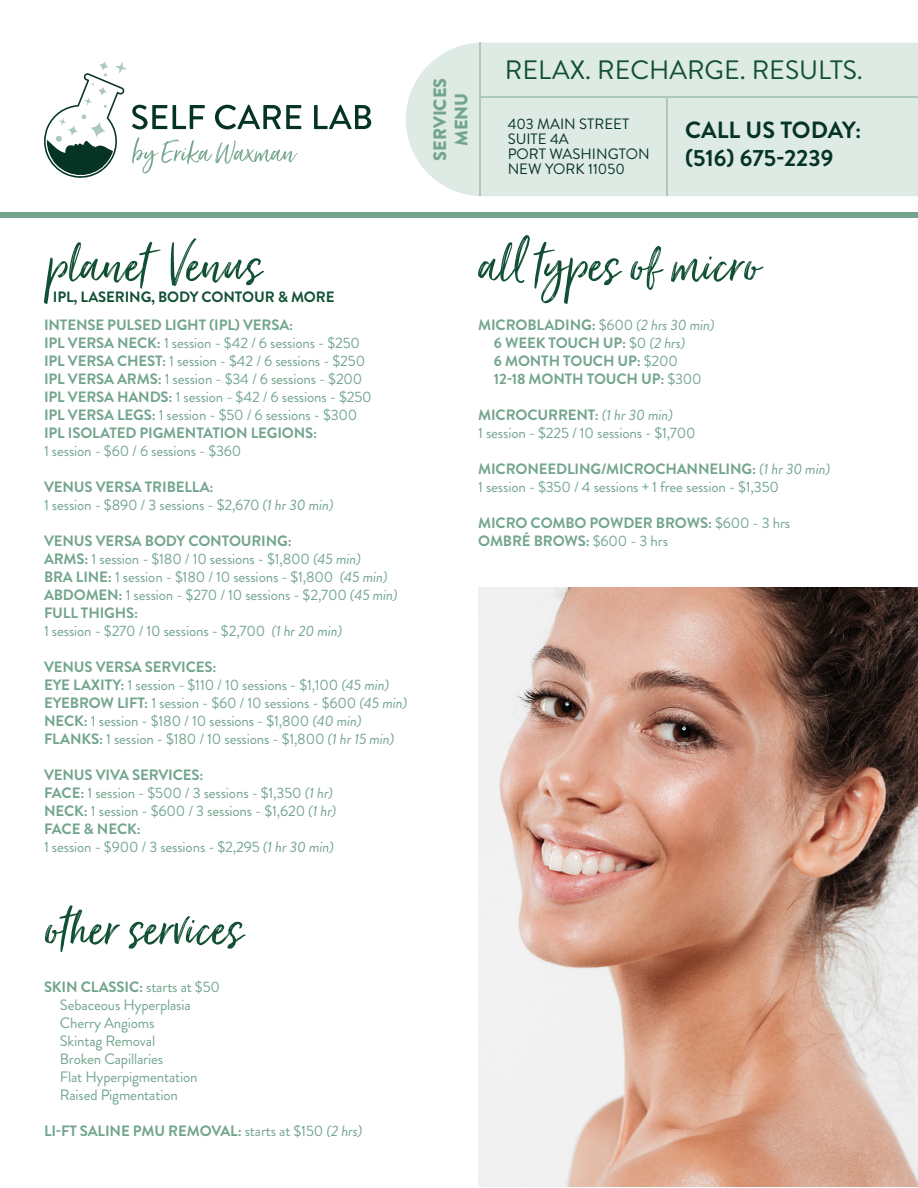
<style>
.page{position:relative;width:918px;height:1188px;background:#fff}
.page>*{position:absolute;margin:0;border:0;box-sizing:border-box;transform-origin:0 0}
.t1{font:67.5px "Just Lovely";color:#115034}
.t2{font:26.55px "Brandon Grotesque";color:#115034}
.t3{font:700 23.4px/28.2px "Brandon Grotesque";color:#063424}
.t4{font:900 18px/21.6px "Brandon Grotesque";color:#73a58e;text-align:center}
.t5{font:15px/18px "Brandon Grotesque";letter-spacing:-.01em;color:#73a58e}
.t6{font:700 15px/18px "Brandon Grotesque";letter-spacing:-.01em;color:#73a58e}
.t7{font:15px/15px "Brandon Grotesque";color:#063424}
.t8{font:700 15px "Brandon Grotesque";letter-spacing:-.01em;color:#115034}
.s1{font-weight:700}
.s2{font-style:italic}
.s3{font-weight:400}
.s4{font-weight:400;font-style:italic}
</style>
<div class="page">
<svg style="left:314px;top:105px;width:57px;height:24px"></svg>
<svg style="left:44px;top:61px;width:257px;height:117px"></svg>
<div style="left:0;top:212px;width:918px;height:6px;background:#73a58e"></div>
<div style="left:406px;top:43px;width:512px;height:153px;background:#deeae4"></div>
<hr style="left:479px;top:43px;width:2px;height:153px;background:#acc9bc">
<hr style="left:666px;top:97px;width:2px;height:99px;background:#acc9bc">
<hr style="left:480px;top:96px;width:438px;height:2px;background:#acc9bc">
<img style="left:478px;top:588px;width:440px;height:599px">
<h1 class="t1" style="left:47px;top:223px;width:216px">planet Venus</h1>
<p class="t8" style="left:53px;top:286px;width:283px">IPL, LASERING, BODY CONTOUR &amp; MORE</p>
<p class="t5" style="left:44px;top:316px;width:329px"><span class="s1">INTENSE PULSED LIGHT (IPL) VERSA:<br>IPL VERSA NECK:</span> 1 session - $42 / 6 sessions - $250<br><span class="s1">IPL VERSA CHEST:</span> 1 session - $42 / 6 sessions - $250<br><span class="s1">IPL VERSA ARMS:</span> 1 session - $34 / 6 sessions - $200<br><span class="s1">IPL VERSA HANDS:</span> 1 session - $42 / 6 sessions - $250<br><span class="s1">IPL VERSA LEGS:</span> 1 session - $50 / 6 sessions - $300<br><span class="s1">IPL ISOLATED PIGMENTATION LEGIONS:</span></p>
<p class="t5" style="left:44px;top:442px;width:199px">1 session - $60 / 6 sessions - $360</p>
<p class="t5" style="left:44px;top:478px;width:291px"><span class="s1">VENUS VERSA TRIBELLA:<br></span>1 session - $890 / 3 sessions - $2,670 <span class="s2">(1 hr 30 min)</span></p>
<p class="t5" style="left:44px;top:532px;width:355px"><span class="s1">VENUS VERSA BODY CONTOURING:<br>ARMS:</span> 1 session - $180 / 10 sessions - $1,800 <span class="s2">(45 min)<br></span><span class="s1">BRA LINE:</span> 1 session - $180 / 10 sessions - $1,800 <span class="s2">(45 min)<br></span><span class="s1">ABDOMEN:</span> 1 session - $270 / 10 sessions - $2,700 <span class="s2">(45 min)<br></span><span class="s1">FULL THIGHS:<br></span>1 session - $270 / 10 sessions - $2,700 <span class="s2">(1 hr 20 min)</span></p>
<p class="t5" style="left:44px;top:658px;width:365px"><span class="s1">VENUS VERSA SERVICES:<br>EYE LAXITY:</span> 1 session - $110 / 10 sessions - $1,100 <span class="s2">(45 min)<br></span><span class="s1">EYEBROW LIFT:</span> 1 session - $60 / 10 sessions - $600 <span class="s2">(45 min)<br></span><span class="s1">NECK:</span> 1 session - $180 / 10 sessions - $1,800 <span class="s2">(40 min)<br></span><span class="s1">FLANKS:</span> 1 session - $180 / 10 sessions - $1,800 <span class="s2">(1 hr 15 min)</span></p>
<p class="t5" style="left:44px;top:766px;width:294px"><span class="s1">VENUS VIVA SERVICES:<br>FACE:</span> 1 session - $500 / 3 sessions - $1,350 <span class="s2">(1 hr)<br></span><span class="s1">NECK:</span> 1 session - $600 / 3 sessions - $1,620 <span class="s2">(1 hr)<br></span><span class="s1">FACE &amp; NECK:<br></span>1 session - $900 / 3 sessions - $2,295 <span class="s2">(1 hr 30 min)</span></p>
<h1 class="t1" style="left:44px;top:887px;width:201px">other services</h1>
<p class="t5" style="left:60px;top:978px;width:162px;text-indent:-16px"><span class="s1">SKIN CLASSIC:</span> starts at $50<br>Sebaceous Hyperplasia<br>Cherry Angioms<br>Skintag Removal<br>Broken Capillaries<br>Flat Hyperpigmentation<br>Raised Pigmentation</p>
<p class="t6" style="left:44px;top:1122px;width:320px">LI-FT SALINE PMU REMOVAL: <span class="s3">starts at $150</span> <span class="s4">(2 hrs)</span></p>
<p class="t4" style="left:429px;top:161px;width:84px;rotate:-90deg">SERVICES<br>MENU</p>
<h2 class="t2" style="left:505px;top:52px;width:359px">RELAX. RECHARGE. RESULTS.</h2>
<p class="t7" style="left:508px;top:116px;width:143px">403 MAIN STREET<br>SUITE 4A<br>PORT WASHINGTON<br>NEW YORK 11050</p>
<h3 class="t3" style="left:685px;top:116px;width:178px">CALL US TODAY: (516) 675-2239</h3>
<h1 class="t1" style="left:479px;top:223px;width:282px">all types of micro</h1>
<p class="t6" style="left:494px;top:316px;width:222px;text-indent:-16px">MICROBLADING: <span class="s3">$600</span> <span class="s4">(2 hrs 30 min)<br></span>6 WEEK TOUCH UP: <span class="s3">$0</span> <span class="s4">(2 hrs)<br></span>6 MONTH TOUCH UP: <span class="s3">$200<br></span>12-18 MONTH TOUCH UP: <span class="s3">$300</span></p>
<p class="t5" style="left:478px;top:406px;width:219px"><span class="s1">MICROCURRENT:</span> <span class="s2">(1 hr 30 min)<br></span>1 session - $225 / 10 sessions - $1,700</p>
<p class="t5" style="left:478px;top:460px;width:354px"><span class="s1">MICRONEEDLING/MICROCHANNELING:</span> <span class="s2">(1 hr 30 min)<br></span>1 session - $350 / 4 sessions + 1 free session - $1,350</p>
<p class="t6" style="left:478px;top:514px;width:314px">MICRO COMBO POWDER BROWS: <span class="s3">$600 - 3 hrs<br></span>OMBRÉ BROWS: <span class="s3">$600 - 3 hrs</span></p>
</div>
